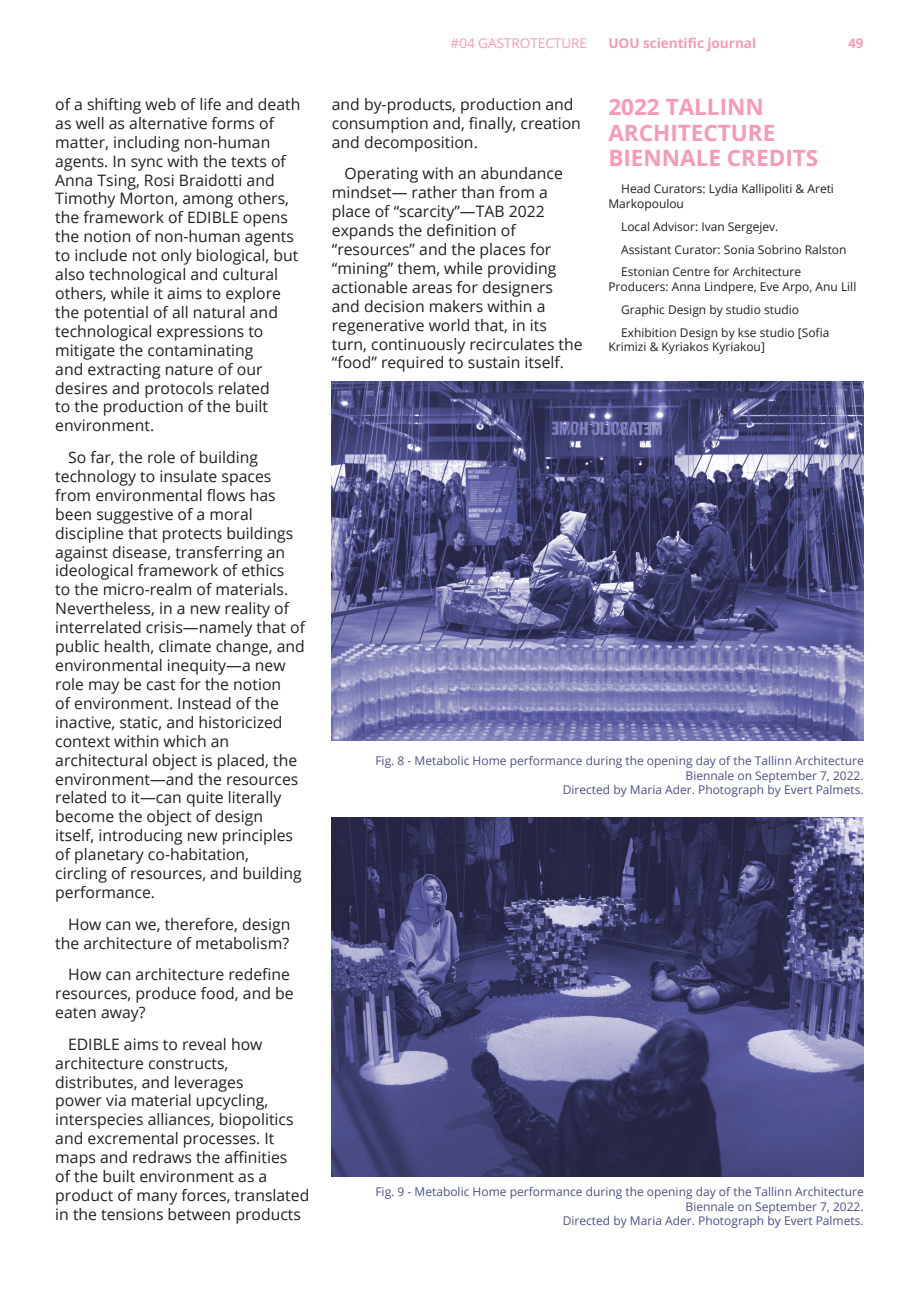
<style>
.page{position:relative;width:919px;height:1289px;background:#fff}
.page>*{position:absolute;margin:0;border:0;box-sizing:border-box;transform-origin:0 0}
.t1{font:700 22.5px/25.5px "Open Sans";color:#f899b6}
.t2{font:15.75px/18.9px "Open Sans";color:#231f20}
.t3{font:700 13.5px "Open Sans";color:#f899b6}
.t4{font:13.5px "Open Sans";color:#f899b6}
.Participant_1{font:12px/14.4px "Open Sans";color:#4b508a;text-align:right}
.t5{font:12px/14.4px "Open Sans";color:#231f20}
</style>
<div class="page">
<img style="left:332px;top:381px;width:531px;height:359px">
<img style="left:332px;top:817px;width:531px;height:359px">
<p class="t2" style="left:55px;top:94px;width:246px">of a shifting web of life and death as well as alternative forms of matter, including non-human agents. In sync with the texts of<br>Anna Tsing, Rosi Braidotti and<br>Timothy Morton, among others, the framework of EDIBLE opens the notion of non-human agents to include not only biological, but also technological and cultural others, while it aims to explore the potential of all natural and technological expressions to mitigate the contaminating<br>and extracting nature of our desires and protocols related<br>to the production of the built environment.</p>
<p class="t2" style="left:55px;top:447px;width:251px;text-indent:13px">So far, the role of building technology to insulate spaces from environmental flows has been suggestive of a moral discipline that protects buildings against disease, transferring an ideological framework of ethics<br>to the micro-realm of materials.<br>Nevertheless, in a new reality of interrelated crisis—namely that of public health, climate change, and environmental inequity—a new role may be cast for the notion<br>of environment. Instead of the inactive, static, and historicized context within which an architectural object is placed, the environment—and the resources related to it—can quite literally become the object of design itself, introducing new principles of planetary co-habitation,<br>circling of resources, and building performance.</p>
<p class="t2" style="left:55px;top:914px;width:236px;text-align:right">How can we, therefore, design the architecture of metabolism?</p>
<p class="t2" style="left:55px;top:964px;width:240px;text-indent:13px">How can architecture redefine resources, produce food, and be eaten away?</p>
<p class="t2" style="left:55px;top:1034px;width:255px;text-indent:13px">EDIBLE aims to reveal how architecture constructs, distributes, and leverages<br>power via material upcycling, interspecies alliances, biopolitics and excremental processes. It maps and redraws the affinities<br>of the built environment as a product of many forces, translated in the tensions between products</p>
<p class="t4" style="left:450px;top:34px;width:138px">#04 GASTROTECTURE</p>
<p class="t3" style="left:608px;top:33px;width:149px">UOU scientific journal</p>
<p class="t3" style="left:848px;top:33px;width:17px">49</p>
<p class="t2" style="left:332px;top:94px;width:250px">and by-products, production and consumption and, finally, creation and decomposition.</p>
<p class="t2" style="left:332px;top:164px;width:252px;text-indent:13px">Operating with an abundance mindset— rather than from a place of “scarcity”—TAB 2022 expands the definition of “resources” and the places for “mining” them, while providing actionable areas for designers and decision makers within a regenerative world that, in its turn, continuously recirculates the “food” required to sustain itself.</p>
<p class="t1" style="left:608px;top:94px;width:211px">2022 TALLINN<br>ARCHITECTURE<br>BIENNALE CREDITS</p>
<p class="t5" style="left:608px;top:181px;width:227px;text-indent:13px">Head Curators: Lydia Kallipoliti &amp; Areti<br>Markopoulou</p>
<p class="t5" style="left:621px;top:219px;width:159px">Local Advisor: Ivan Sergejev.</p>
<p class="t5" style="left:621px;top:242px;width:227px">Assistant Curator: Sonia Sobrino Ralston</p>
<p class="t5" style="left:608px;top:264px;width:249px;text-indent:13px">Estonian Centre for Architecture<br>Producers: Anna Lindpere, Eve Arpo, Anu Lill</p>
<p class="t5" style="left:621px;top:302px;width:179px">Graphic Design by studio studio</p>
<p class="t5" style="left:608px;top:325px;width:222px;text-indent:13px">Exhibition Design by kse studio [Sofia<br>Krimizi &amp; Kyriakos Kyriakou]</p>
<p class="Participant_1" style="left:375px;top:753px;width:490px">Fig. 8 - Metabolic Home performance during the opening day of the Tallinn Architecture<br>Biennale on September 7, 2022.</p>
<p class="Participant_1" style="left:562px;top:782px;width:302px">Directed by Maria Ader. Photograph by Evert Palmets.</p>
<p class="Participant_1" style="left:375px;top:1184px;width:490px">Fig. 9 - Metabolic Home performance during the opening day of the Tallinn Architecture<br>Biennale on September 7, 2022.</p>
<p class="Participant_1" style="left:562px;top:1213px;width:302px">Directed by Maria Ader. Photograph by Evert Palmets.</p>
</div>
